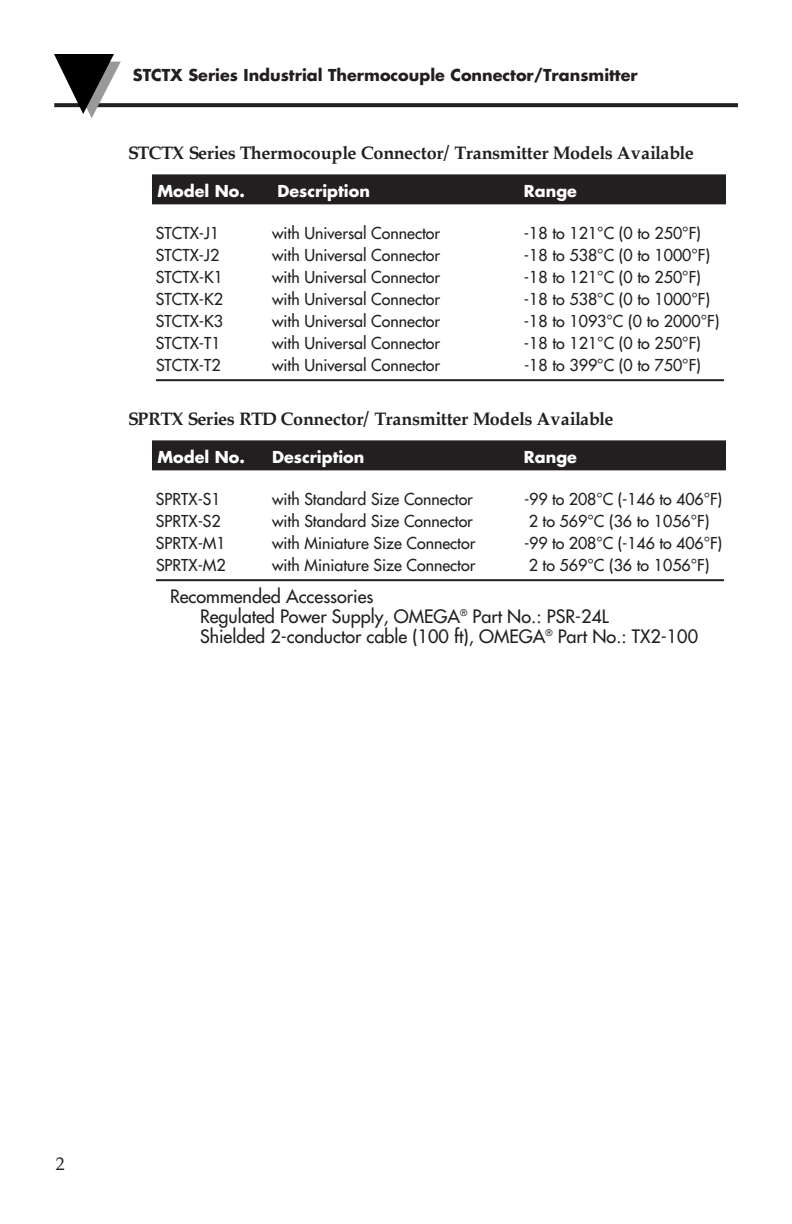
<style>
.page{position:relative;width:792px;height:1224px;background:#fff}
.page>*{position:absolute;margin:0;border:0;box-sizing:border-box;transform-origin:0 0}
.t1{font:18px/20px "Futura";color:#231f20}
.t2{font:700 18px "Palatino";letter-spacing:-.02em;color:#231f20}
.t3{font:18px "Palatino";color:#231f20}
.t4{font:16px "Futura";color:#231f20}
.t5{font:700 16px "Futura";color:#231f20}
.t6{font:700 16px "Futura";color:#fff}
</style>
<div class="page">
<svg style="left:121px;top:103px;width:617px;height:4px;background:#2b2828"></svg>
<svg style="left:54px;top:54px;width:67px;height:64px"></svg>
<div style="left:152px;top:174px;width:574px;height:30px;background:#231f20"></div>
<hr style="left:156px;top:379px;width:568px;height:2px;background:#231f20">
<div style="left:152px;top:440px;width:574px;height:30px;background:#231f20"></div>
<hr style="left:156px;top:579px;width:568px;height:2px;background:#231f20">
<p class="t5" style="left:133px;top:68px;width:506px">STCTX Series Industrial Thermocouple Connector/Transmitter</p>
<p class="t2" style="left:128px;top:144px;width:567px">STCTX Series Thermocouple Connector/ Transmitter Models Available</p>
<p class="t6" style="left:157px;top:184px;width:89px">Model No.</p>
<p class="t6" style="left:278px;top:184px;width:94px">Description</p>
<p class="t6" style="left:524px;top:184px;width:54px">Range</p>
<p class="t4" style="left:156px;top:225px;width:65px">STCTX-J1</p>
<p class="t4" style="left:272px;top:225px;width:170px">with Universal Connector</p>
<p class="t4" style="left:524px;top:225px;width:178px">-18 to 121°C (0 to 250°F)</p>
<p class="t4" style="left:156px;top:247px;width:65px">STCTX-J2</p>
<p class="t4" style="left:272px;top:247px;width:170px">with Universal Connector</p>
<p class="t4" style="left:524px;top:247px;width:188px">-18 to 538°C (0 to 1000°F)</p>
<p class="t4" style="left:156px;top:269px;width:69px">STCTX-K1</p>
<p class="t4" style="left:272px;top:269px;width:170px">with Universal Connector</p>
<p class="t4" style="left:524px;top:269px;width:178px">-18 to 121°C (0 to 250°F)</p>
<p class="t4" style="left:156px;top:291px;width:69px">STCTX-K2</p>
<p class="t4" style="left:272px;top:291px;width:170px">with Universal Connector</p>
<p class="t4" style="left:524px;top:291px;width:188px">-18 to 538°C (0 to 1000°F)</p>
<p class="t4" style="left:156px;top:313px;width:69px">STCTX-K3</p>
<p class="t4" style="left:272px;top:313px;width:170px">with Universal Connector</p>
<p class="t4" style="left:524px;top:313px;width:197px">-18 to 1093°C (0 to 2000°F)</p>
<p class="t4" style="left:156px;top:335px;width:66px">STCTX-T1</p>
<p class="t4" style="left:272px;top:335px;width:170px">with Universal Connector</p>
<p class="t4" style="left:524px;top:335px;width:178px">-18 to 121°C (0 to 250°F)</p>
<p class="t4" style="left:156px;top:357px;width:66px">STCTX-T2</p>
<p class="t4" style="left:272px;top:357px;width:170px">with Universal Connector</p>
<p class="t4" style="left:524px;top:357px;width:178px">-18 to 399°C (0 to 750°F)</p>
<p class="t2" style="left:128px;top:410px;width:487px">SPRTX Series RTD Connector/ Transmitter Models Available</p>
<p class="t6" style="left:157px;top:450px;width:89px">Model No.</p>
<p class="t6" style="left:272px;top:450px;width:94px">Description</p>
<p class="t6" style="left:524px;top:450px;width:54px">Range</p>
<p class="t4" style="left:156px;top:491px;width:66px">SPRTX-S1</p>
<p class="t4" style="left:272px;top:491px;width:202px">with Standard Size Connector</p>
<p class="t4" style="left:524px;top:491px;width:200px">-99 to 208°C (-146 to 406°F)</p>
<p class="t4" style="left:156px;top:513px;width:66px">SPRTX-S2</p>
<p class="t4" style="left:272px;top:513px;width:202px">with Standard Size Connector</p>
<p class="t4" style="left:529px;top:513px;width:182px">2 to 569°C (36 to 1056°F)</p>
<p class="t4" style="left:156px;top:535px;width:71px">SPRTX-M1</p>
<p class="t4" style="left:272px;top:535px;width:205px">with Miniature Size Connector</p>
<p class="t4" style="left:524px;top:535px;width:200px">-99 to 208°C (-146 to 406°F)</p>
<p class="t4" style="left:156px;top:557px;width:71px">SPRTX-M2</p>
<p class="t4" style="left:272px;top:557px;width:205px">with Miniature Size Connector</p>
<p class="t4" style="left:529px;top:557px;width:182px">2 to 569°C (36 to 1056°F)</p>
<p class="t1" style="left:200px;top:588px;width:500px;text-indent:-30px">Recommended Accessories<br>Regulated Power Supply, OMEGA<sup>®</sup> Part No.: PSR-24L<br>Shielded 2-conductor cable (100 ft), OMEGA<sup>®</sup> Part No.: TX2-100</p>
<p class="t3" style="left:56px;top:1156px;width:10px">2</p>
</div>
